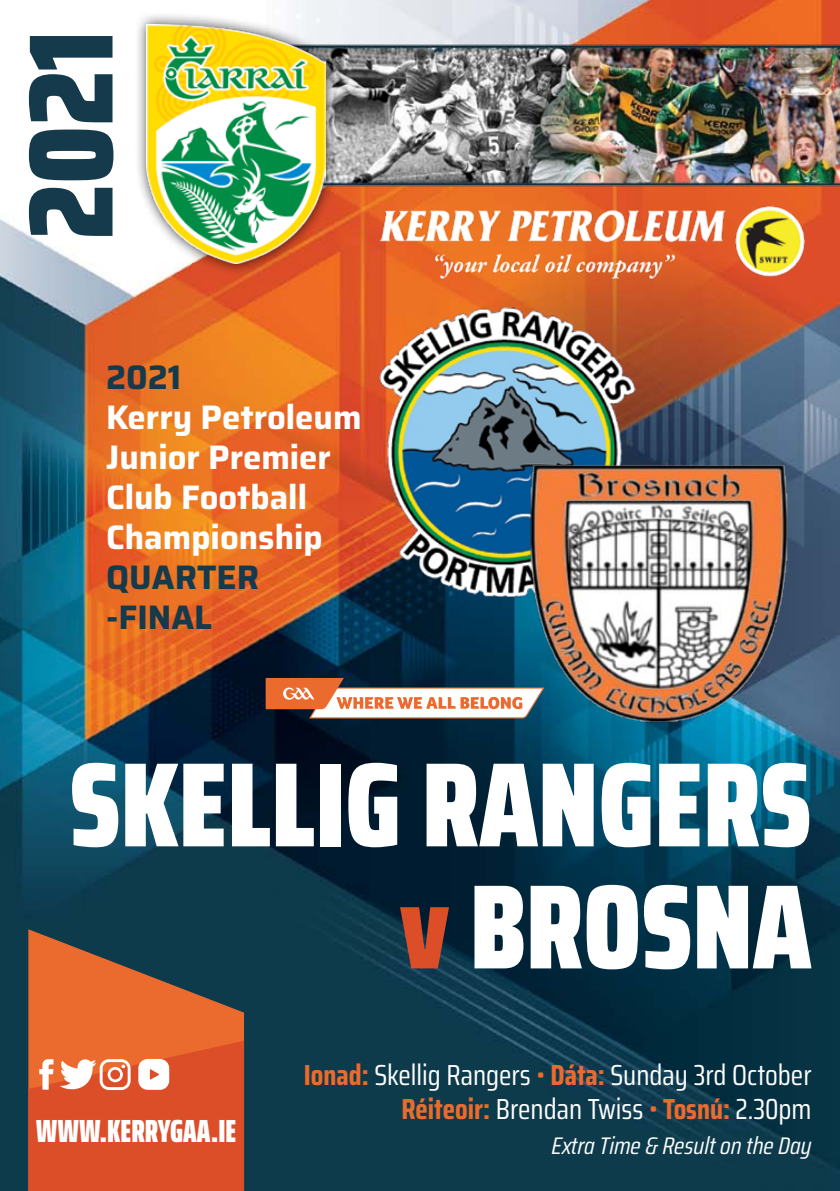
<style>
.page{position:relative;width:840px;height:1191px;background:#fff}
.page>*{position:absolute;margin:0;border:0;box-sizing:border-box;transform-origin:0 0}
.t1{font:900 120px/122px "Saira Condensed";color:#fff;text-align:right;scale:.95 1}
.t2{font:900 120px "Saira Condensed";color:#143a4b}
.t3{font:700 34px/40px "Saira";color:#fff}
.t4{font:700 34px/40px "Saira";color:#143a4b}
.t5{font:900 extra-condensed 32px "Saira";color:#fff}
.t6{font:29px/34.8px "Saira Condensed";color:#fff;text-align:right}
.t7{font:italic 24px "Saira Condensed";color:#fff}
.s1{color:#dc4e28}
.s2{font-weight:700;color:#eb6b2e}
.s3{color:#eb6b2e}
</style>
<div class="page">
<img style="left:0;top:0;width:839px;height:1191px">
<svg style="left:0;top:0;width:320px;height:186px"></svg>
<svg style="left:28px;top:929px;width:216px;height:111px;background:#965838"></svg>
<svg style="left:28px;top:1040px;width:216px;height:151px;background:#de5e37"></svg>
<img style="left:339px;top:21px;width:500px;height:186px">
<svg style="left:265px;top:678px;width:254px;height:40px"></svg>
<img style="left:359px;top:193px;width:448px;height:94px">
<div style="left:134px;top:11px;width:205px;height:265px;background:#000;opacity:.75"></div>
<img style="left:147px;top:24px;width:178px;height:240px">
<img style="left:373px;top:302px;width:267px;height:301px">
<img style="left:519px;top:451px;width:277px;height:279px">
<h1 class="t2" style="left:-26px;top:239px;width:210px;rotate:-90deg">2021</h1>
<p class="t4" style="left:106px;top:356px;width:76px">2021</p>
<p class="t3" style="left:106px;top:396px;width:257px">Kerry Petroleum<br>Junior Premier<br>Club Football<br>Championship</p>
<p class="t4" style="left:106px;top:556px;width:154px">QUARTER -FINAL</p>
<h1 class="t1" style="left:69px;top:740px;width:782px">SKELLIG RANGERS <span class="s1">v</span> BROSNA</h1>
<p class="t5" style="left:36px;top:1105px;width:202px">WWW.KERRYGAA.IE</p>
<p class="t6" style="left:304px;top:1056px;width:509px"><span class="s2">Ionad:</span> Skellig Rangers <span class="s3">•</span> <span class="s2">Dáta:</span> Sunday 3rd October<br><span class="s2">Réiteoir:</span> Brendan Twiss <span class="s3">•</span> <span class="s2">Tosnú:</span> 2.30pm</p>
<p class="t7" style="left:551px;top:1127px;width:261px">Extra Time &amp; Result on the Day</p>
</div>
